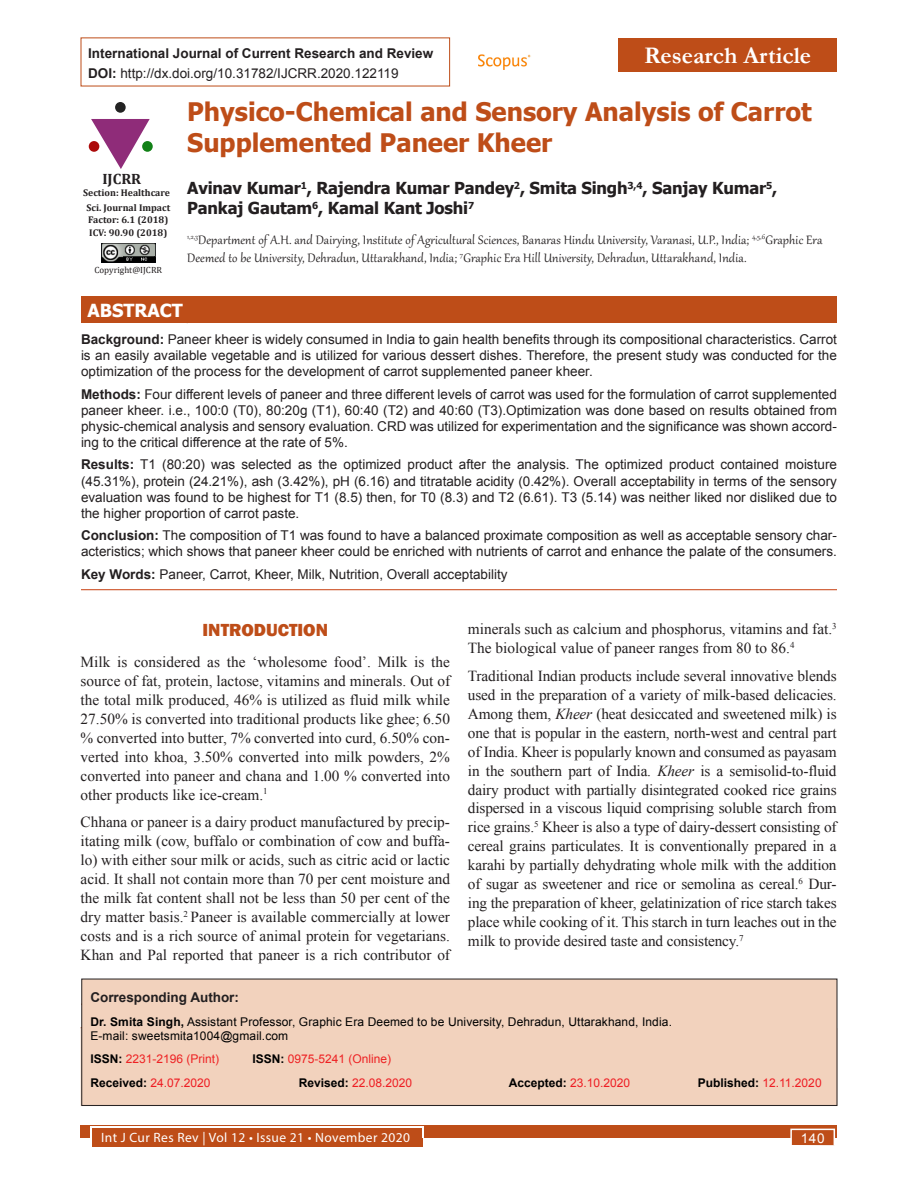
<style>
.page{position:relative;width:918px;height:1188px;background:#fff}
.page>*{position:absolute;margin:0;border:0;box-sizing:border-box;transform-origin:0 0}
.Article_title{font:700 25.5px/30.6px "Tahoma";color:#be4d18}
.Articles{font:700 24px "Garamond";color:#fff}
.Head_1{font:800 18px "Franklin Gothic";color:#be4d18}
.t1{font:700 18px "Tahoma";color:#fff}
.Author_name{font:700 16.5px/19.8px "Tahoma";letter-spacing:-.01em;color:#231f20}
.Text{font:15.3px/18.9px "Times New Roman";color:#231f20;text-align:justify}
.Author_affiliation{font:15px/18px "Gabriola";letter-spacing:.01em;color:#231f20}
.t2{font:700 15px "Cambria";color:#231f20}
.Abstract_text{font:13.5px/16.2px "Arial";color:#231f20;text-align:justify}
.Corresponding_head{font:700 13.5px "Arial";color:#231f20}
.Keywords{font:13.5px "Arial";color:#231f20}
.t3{font:13.5px "Myriad Pro";letter-spacing:.03em;color:#fff}
.t4{font:13.5px "Arial";color:#fff}
.Corresponding_text{font:12px/14.4px "Arial";letter-spacing:.01em;color:#000}
.Corresponding_text-2{font:12px "Arial";color:#ee1d23}
.Corresponding_text-3{font:12px "Arial";color:#ee2123}
.Corresponding_text-4{font:700 12px "Arial";color:#000}
.t5{font:700 9.75px/11.7px "Cambria";color:#231f20}
.Text-2{font:9px "Cambria";color:#231f20}
.s1{font-weight:700}
.s2{font-style:italic}
.s3{font-weight:700;color:#000}
.s4{font-weight:400;color:#ee1d23}
</style>
<div class="page">
<div style="left:81px;top:1125px;width:756px;height:13px;background:#be4d18"></div>
<div style="left:92px;top:1128px;width:330px;height:19px;background:#be4d18"></div>
<hr style="left:90px;top:1127px;width:333px;height:1px;background:#fff">
<svg style="left:90px;top:1128px;width:2px;height:10px"></svg>
<svg style="left:422px;top:1127px;width:2px;height:11px"></svg>
<div style="left:790px;top:1129px;width:45px;height:17px;background:#be4d18;border:2px solid #fff"></div>
<div style="left:81px;top:979px;width:756px;height:127px;background:#f2d2bd;border:1px solid #231f20"></div>
<div style="left:618px;top:38px;width:219px;height:34px;background:#be4d18"></div>
<hr style="left:81px;top:589px;width:756px;height:1px;background:#cd542a">
<div style="left:81px;top:296px;width:756px;height:27px;background:#be4d18"></div>
<img style="left:478px;top:54px;width:53px;height:16px">
<svg style="left:91px;top:119px;width:59px;height:50px"></svg>
<div style="left:142px;top:141px;width:11px;height:11px;background:#128117;border-radius:50%"></div>
<div style="left:115px;top:102px;width:11px;height:11px;background:#232323;border-radius:50%"></div>
<div style="left:89px;top:141px;width:10px;height:11px;background:#ac0b0b;border-radius:50%"></div>
<img style="left:101px;top:243px;width:54px;height:20px">
<img style="left:123px;top:257px;width:31px;height:5px">
<p class="Corresponding_head" style="left:88px;top:44px;width:347px">International Journal of Current Research and Review</p>
<p class="Articles" style="left:644px;top:39px;width:169px">Research Article</p>
<p class="Abstract_text" style="left:88px;top:66px;width:312px"><span class="s1">DOI:</span> http://dx.doi.org/10.31782/IJCRR.2020.122119</p>
<p class="t2" style="left:102px;top:168px;width:40px">IJCRR</p>
<p class="t5" style="left:83px;top:186px;width:88px">Section: Healthcare</p>
<p class="t5" style="left:86px;top:201px;width:85px">Sci. Journal Impact<br>Factor: 6.1 (2018)</p>
<p class="t5" style="left:89px;top:226px;width:80px">ICV: 90.90 (2018)</p>
<p class="Text-2" style="left:94px;top:265px;width:69px">Copyright@IJCRR</p>
<p class="Article_title" style="left:187px;top:98px;width:626px">Physico-Chemical and Sensory Analysis of Carrot<br>Supplemented Paneer Kheer</p>
<p class="Author_name" style="left:187px;top:179px;width:592px">Avinav Kumar<sup>1</sup>, Rajendra Kumar Pandey<sup>2</sup>, Smita Singh<sup>3,4</sup>, Sanjay Kumar<sup>5</sup>,<br>Pankaj Gautam<sup>6</sup>, Kamal Kant Joshi<sup>7</sup></p>
<p class="Author_affiliation" style="left:187px;top:230px;width:637px"><sup>1,2,3</sup>Department of A.H. and Dairying, Institute of Agricultural Sciences, Banaras Hindu University, Varanasi, U.P., India; <sup>4,5,6</sup>Graphic Era<br>Deemed to be University, Dehradun, Uttarakhand, India; <sup>7</sup>Graphic Era Hill University, Dehradun, Uttarakhand, India.</p>
<p class="t1" style="left:87px;top:297px;width:97px">ABSTRACT</p>
<p class="Abstract_text" style="left:81px;top:331px;width:757px"><span class="s1">Background:</span> Paneer kheer is widely consumed in India to gain health benefits through its compositional characteristics. Carrot is an easily available vegetable and is utilized for various dessert dishes. Therefore, the present study was conducted for the optimization of the process for the development of carrot supplemented paneer kheer.</p>
<p class="Abstract_text" style="left:81px;top:386px;width:757px"><span class="s1">Methods:</span> Four different levels of paneer and three different levels of carrot was used for the formulation of carrot supplemented paneer kheer. i.e., 100:0 (T0), 80:20g (T1), 60:40 (T2) and 40:60 (T3).Optimization was done based on results obtained from physic-chemical analysis and sensory evaluation. CRD was utilized for experimentation and the significance was shown accord&shy;ing to the critical difference at the rate of 5%.</p>
<p class="Abstract_text" style="left:81px;top:457px;width:758px"><span class="s1">Results:</span> T1 (80:20) was selected as the optimized product after the analysis. The optimized product contained moisture (45.31%), protein (24.21%), ash (3.42%), pH (6.16) and titratable acidity (0.42%). Overall acceptability in terms of the sensory evaluation was found to be highest for T1 (8.5) then, for T0 (8.3) and T2 (6.61). T3 (5.14) was neither liked nor disliked due to the higher proportion of carrot paste.</p>
<p class="Abstract_text" style="left:81px;top:528px;width:757px"><span class="s1">Conclusion:</span> The composition of T1 was found to have a balanced proximate composition as well as acceptable sensory char&shy;acteristics; which shows that paneer kheer could be enriched with nutrients of carrot and enhance the palate of the consumers.</p>
<p class="Keywords" style="left:81px;top:565px;width:428px"><span class="s1">Key Words:</span> Paneer, Carrot, Kheer, Milk, Nutrition, Overall acceptability</p>
<p class="Head_1" style="left:203px;top:619px;width:127px">INTRODUCTION</p>
<p class="Text" style="left:81px;top:652px;width:371px">Milk is considered as the ‘wholesome food’. Milk is the source of fat, protein, lactose, vitamins and minerals. Out of the total milk produced, 46% is utilized as fluid milk while 27.50% is converted into traditional products like ghee; 6.50 % converted into butter, 7% converted into curd, 6.50% con&shy;verted into khoa, 3.50% converted into milk powders, 2% converted into paneer and chana and 1.00 % converted into other products like ice-cream.<sup>1</sup></p>
<p class="Text" style="left:81px;top:813px;width:371px">Chhana or paneer is a dairy product manufactured by precip&shy;itating milk (cow, buffalo or combination of cow and buffa&shy;lo) with either sour milk or acids, such as citric acid or lactic acid. It shall not contain more than 70 per cent moisture and the milk fat content shall not be less than 50 per cent of the dry matter basis.<sup>2</sup> Paneer is available commercially at lower costs and is a rich source of animal protein for vegetarians.<br>Khan and Pal reported that paneer is a rich contributor of</p>
<p class="Text" style="left:468px;top:620px;width:370px">minerals such as calcium and phosphorus, vitamins and fat.<sup>3<br></sup>The biological value of paneer ranges from 80 to 86.<sup>4</sup></p>
<p class="Text" style="left:468px;top:666px;width:370px">Traditional Indian products include several innovative blends used in the preparation of a variety of milk-based delicacies.<br>Among them, <span class="s2">Kheer</span> (heat desiccated and sweetened milk) is one that is popular in the eastern, north-west and central part of India. Kheer is popularly known and consumed as payasam in the southern part of India. <span class="s2">Kheer</span> is a semisolid-to-fluid dairy product with partially disintegrated cooked rice grains dispersed in a viscous liquid comprising soluble starch from rice grains.<sup>5</sup> Kheer is also a type of dairy-dessert consisting of cereal grains particulates. It is conventionally prepared in a karahi by partially dehydrating whole milk with the addition of sugar as sweetener and rice or semolina as cereal.<sup>6</sup> Dur&shy;ing the preparation of kheer, gelatinization of rice starch takes place while cooking of it. This starch in turn leaches out in the milk to provide desired taste and consistency.<sup>7</sup></p>
<p class="Corresponding_head" style="left:90px;top:989px;width:150px">Corresponding Author:</p>
<p class="Corresponding_text" style="left:90px;top:1014px;width:583px"><span class="s1">Dr. Smita Singh,</span> Assistant Professor, Graphic Era Deemed to be University, Dehradun, Uttarakhand, India.<br>E-mail: sweetsmita1004@gmail.com</p>
<p class="Corresponding_text-3" style="left:90px;top:1051px;width:130px"><span class="s3">ISSN:</span> 2231-2196 (Print)</p>
<p class="Corresponding_text-3" style="left:252px;top:1051px;width:140px"><span class="s3">ISSN:</span> 0975-5241 (Online)</p>
<p class="Corresponding_text-2" style="left:90px;top:1075px;width:122px"><span class="s3">Received:</span> 24.07.2020</p>
<p class="Corresponding_text-2" style="left:299px;top:1075px;width:115px"><span class="s3">Revised:</span> 22.08.2020</p>
<p class="Corresponding_text-2" style="left:509px;top:1075px;width:123px"><span class="s3">Accepted:</span> 23.10.2020</p>
<p class="Corresponding_text-4" style="left:698px;top:1075px;width:125px">Published: <span class="s4">12.11.2020</span></p>
<p class="t3" style="left:101px;top:1129px;width:311px">Int J Cur Res Rev | Vol 12 • Issue 21 • November 2020</p>
<p class="t4" style="left:801px;top:1129px;width:26px">140</p>
</div>
